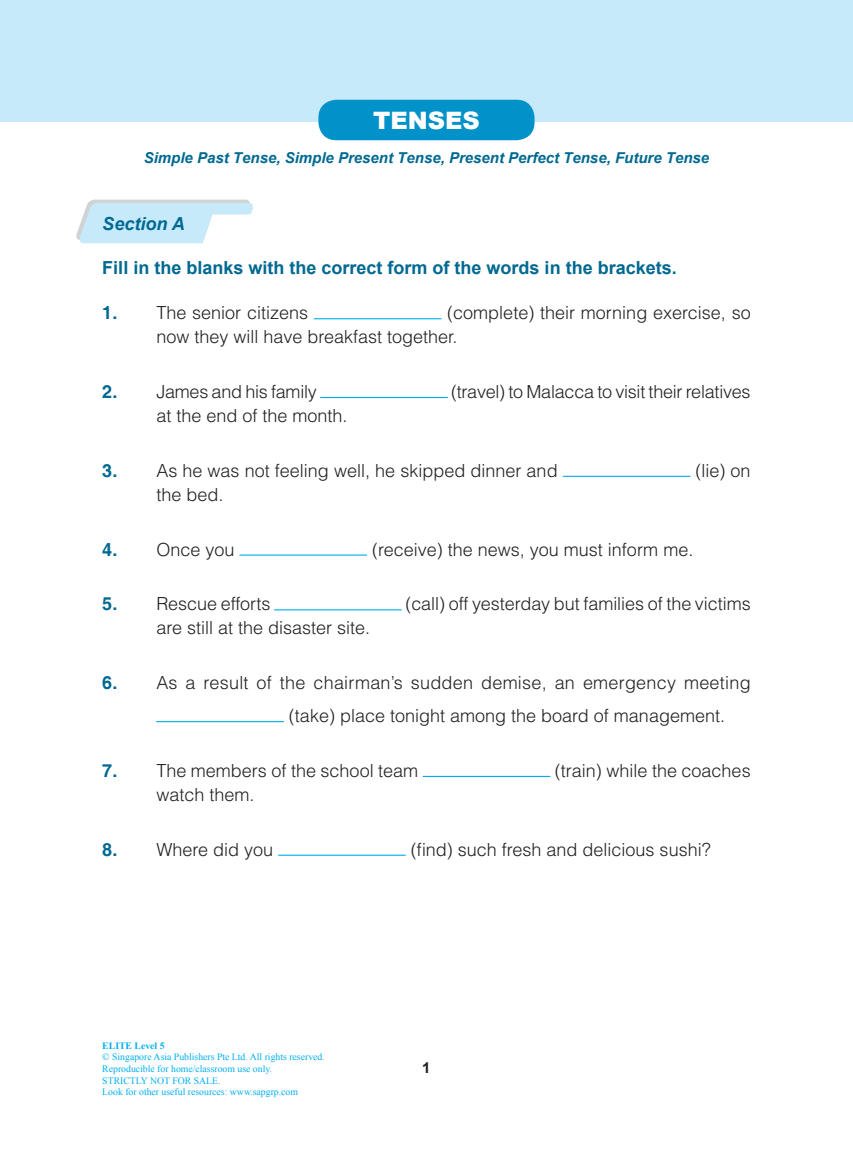
<style>
.page{position:relative;width:853px;height:1150px;background:#fff}
.page>*{position:absolute;margin:0;border:0;box-sizing:border-box;transform-origin:0 0}
.t1{font:900 24px "Arial";color:#fff}
.choice{font:300 18px/33px "Helvetica";color:#231f20}
._1{font:300 18px/24px "Helvetica";color:#231f20}
.Grammar{font:700 18px "Arial";color:#006991}
.t2{font:italic 700 18px "Arial";color:#006991}
.t3{font:italic 700 15px "Arial";color:#006991}
.t4{font:700 15px "Arial";color:#231f20}
.t5{font:9.75px/11.7px "Times New Roman";color:#00aeef}
.t6{font:700 9.75px "Times New Roman";color:#00aeef}
.s1{font-weight:700;color:#006991}
</style>
<div class="page">
<svg style="left:76px;top:199px;width:177px;height:45px"></svg>
<hr style="left:314px;top:318px;width:127px;height:1px;background:#00aeef">
<hr style="left:320px;top:397px;width:128px;height:1px;background:#00aeef">
<hr style="left:562px;top:476px;width:128px;height:1px;background:#00aeef">
<hr style="left:239px;top:554px;width:128px;height:1px;background:#00aeef">
<hr style="left:274px;top:609px;width:128px;height:1px;background:#00aeef">
<hr style="left:156px;top:721px;width:128px;height:1px;background:#00aeef">
<hr style="left:423px;top:776px;width:127px;height:1px;background:#00aeef">
<hr style="left:278px;top:854px;width:128px;height:1px;background:#00aeef">
<div style="left:0;top:0;width:853px;height:121px;background:#c6eafa"></div>
<div style="left:318px;top:100px;width:216px;height:40px;background:#0092c8;border-radius:18px"></div>
<p class="t1" style="left:373px;top:105px;width:108px">TENSES</p>
<p class="t3" style="left:144px;top:147px;width:567px">Simple Past Tense, Simple Present Tense, Present Perfect Tense, Future Tense</p>
<p class="t2" style="left:102px;top:212px;width:84px">Section A</p>
<p class="Grammar" style="left:102px;top:255px;width:576px">Fill in the blanks with the correct form of the words in the brackets.</p>
<p class="_1" style="left:102px;top:300px;width:207px"><span class="s1">1.</span> The senior citizens</p>
<p class="_1" style="left:156px;top:300px;width:596px;text-indent:291px">(complete) their morning exercise, so now they will have breakfast together.</p>
<p class="_1" style="left:102px;top:379px;width:216px"><span class="s1">2.</span> James and his family</p>
<p class="_1" style="left:451px;top:379px;width:301px">(travel) to Malacca to visit their relatives</p>
<p class="_1" style="left:156px;top:403px;width:193px">at the end of the month.</p>
<p class="choice" style="left:102px;top:453px;width:457px"><span class="s1">3.</span> As he was not feeling well, he skipped dinner and</p>
<p class="choice" style="left:695px;top:453px;width:57px">(lie) on</p>
<p class="choice" style="left:156px;top:477px;width:69px">the bed.</p>
<p class="_1" style="left:102px;top:537px;width:134px"><span class="s1">4.</span> Once you</p>
<p class="_1" style="left:372px;top:537px;width:323px">(receive) the news, you must inform me.</p>
<p class="choice" style="left:102px;top:587px;width:170px"><span class="s1">5.</span> Rescue efforts</p>
<p class="choice" style="left:405px;top:587px;width:347px">(call) off yesterday but families of the victims</p>
<p class="choice" style="left:156px;top:611px;width:215px">are still at the disaster site.</p>
<p class="choice" style="left:289px;top:666px;width:463px;text-indent:-187px"><span class="s1">6.</span> As a result of the chairman’s sudden demise, an emergency meeting (take) place tonight among the board of management.</p>
<p class="choice" style="left:102px;top:753px;width:317px"><span class="s1">7.</span> The members of the school team</p>
<p class="choice" style="left:555px;top:753px;width:197px">(train) while the coaches</p>
<p class="choice" style="left:156px;top:777px;width:100px">watch them.</p>
<p class="choice" style="left:102px;top:832px;width:172px"><span class="s1">8.</span> Where did you</p>
<p class="choice" style="left:411px;top:832px;width:301px">(find) such fresh and delicious sushi?</p>
<p class="t6" style="left:102px;top:1038px;width:64px">ELITE Level 5</p>
<p class="t5" style="left:102px;top:1051px;width:224px">© Singapore Asia Publishers Pte Ltd. All rights reserved.<br>Reproducible for home/classroom use only.<br>STRICTLY NOT FOR SALE.<br>Look for other useful resources: www.sapgrp.com</p>
<p class="t4" style="left:422px;top:1057px;width:10px">1</p>
</div>
